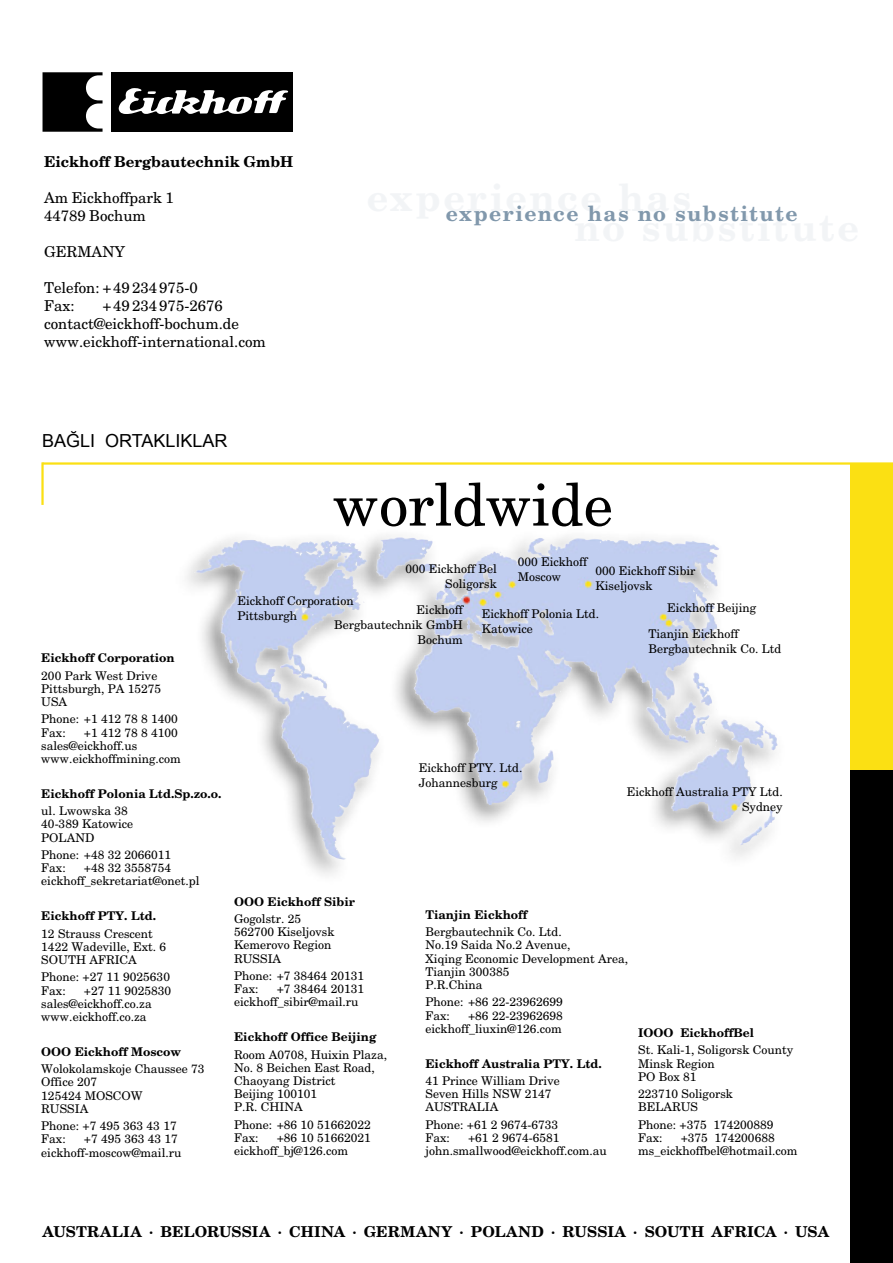
<style>
.page{position:relative;width:893px;height:1263px;background:#fff}
.page>*{position:absolute;margin:0;border:0;box-sizing:border-box;transform-origin:0 0}
.t1{font:58.5px "New Century Schlbk";color:#000}
.t2{font:700 21px "New Century Schlbk";letter-spacing:.07em;color:#8198ac}
.t3{font:18px "Arial";color:#000}
.t4{font:15px/18px "New Century Schlbk";color:#000}
.t5{font:700 15px "New Century Schlbk";color:#000}
.t6{font:12px/13.2px "New Century Schlbk";color:#000}
.t7{font:700 12px "New Century Schlbk";color:#000}
</style>
<div class="page">
<svg style="left:187px;top:535px;width:591px;height:333px"></svg>
<img style="left:376px;top:537px;width:166px;height:42px">
<div style="left:850px;top:765px;width:43px;height:498px;background:#000"></div>
<div style="left:850px;top:463px;width:43px;height:307px;background:#fbe013"></div>
<hr style="left:43px;top:462px;width:850px;height:3px;background:#fbe013">
<hr style="left:41px;top:462px;width:3px;height:43px;background:#fbe013">
<div style="left:111px;top:72px;width:182px;height:60px;background:#000"></div>
<svg style="left:43px;top:72px;width:60px;height:60px"></svg>
<svg style="left:119px;top:88px;width:169px;height:26px"></svg>
<p class="t5" style="left:44px;top:152px;width:251px">Eickhoff Bergbautechnik GmbH</p>
<p class="t4" style="left:44px;top:188px;width:131px">Am Eickhoffpark 1<br>44789 Bochum</p>
<p class="t4" style="left:44px;top:242px;width:83px">GERMANY</p>
<p class="t4" style="left:44px;top:278px;width:155px">Telefon: +49 234 975-0<br>Fax:</p>
<p class="t4" style="left:44px;top:296px;width:223px;text-indent:58px">+49 234 975-2676 contact@eickhoff-bochum.de www.eickhoff-international.com</p>
<h3 class="t3" style="left:42px;top:429px;width:187px">BAĞLI ORTAKLIKLAR</h3>
<h2 class="t2" style="left:446px;top:200px;width:353px">experience has no substitute</h2>
<h1 class="t1" style="left:333px;top:469px;width:281px">worldwide</h1>
<p class="t6" style="left:518px;top:554px;width:71px;line-height:15px">000 Eickhoff<br>Moscow</p>
<p class="t6" style="left:405px;top:561px;width:93px;line-height:15px;text-align:right">000 Eickhoff Bel<br>Soligorsk</p>
<p class="t6" style="left:595px;top:563px;width:102px;line-height:15px">000 Eickhoff Sibir<br>Kiseljovsk</p>
<p class="t7" style="left:41px;top:650px;width:135px">Eickhoff Corporation</p>
<p class="t6" style="left:41px;top:669px;width:121px">200 Park West Drive<br>Pittsburgh, PA 15275<br>USA</p>
<p class="t6" style="left:41px;top:712px;width:138px">Phone: +1 412 78 8 1400<br>Fax:</p>
<p class="t6" style="left:41px;top:726px;width:141px;text-indent:43px">+1 412 78 8 4100 sales@eickhoff.us www.eickhoffmining.com</p>
<p class="t7" style="left:41px;top:786px;width:182px">Eickhoff Polonia Ltd.Sp.zo.o.</p>
<p class="t6" style="left:41px;top:804px;width:93px">ul. Lwowska 38<br>40-389 Katowice<br>POLAND</p>
<p class="t6" style="left:41px;top:848px;width:131px">Phone: +48 32 2066011<br>Fax:</p>
<p class="t6" style="left:41px;top:861px;width:160px;text-indent:43px">+48 32 3558754 eickhoff_sekretariat@onet.pl</p>
<p class="t7" style="left:41px;top:908px;width:116px">Eickhoff PTY. Ltd.</p>
<p class="t6" style="left:41px;top:927px;width:126px">12 Strauss Crescent<br>1422 Wadeville, Ext. 6<br>SOUTH AFRICA</p>
<p class="t6" style="left:41px;top:970px;width:130px">Phone: +27 11 9025630<br>Fax:</p>
<p class="t6" style="left:41px;top:984px;width:131px;text-indent:43px">+27 11 9025830 sales@eickhoff.co.za www.eickhoff.co.za</p>
<p class="t7" style="left:41px;top:1044px;width:141px">OOO Eickhoff Moscow</p>
<p class="t6" style="left:41px;top:1062px;width:165px">Wolokolamskoje Chaussee 73<br>Office 207<br>125424 MOSCOW<br>RUSSIA</p>
<p class="t6" style="left:41px;top:1119px;width:137px">Phone: +7 495 363 43 17<br>Fax:</p>
<p class="t6" style="left:41px;top:1132px;width:142px;text-indent:43px">+7 495 363 43 17 eickhoff-moscow@mail.ru</p>
<p class="t6" style="left:237px;top:593px;width:118px;line-height:15px">Eickhoff Corporation<br>Pittsburgh</p>
<p class="t6" style="left:334px;top:602px;width:130px;line-height:15px;text-align:right">Eickhoff<br>Bergbautechnik GmbH<br>Bochum</p>
<p class="t6" style="left:482px;top:606px;width:119px;line-height:15px">Eickhoff Polonia Ltd.<br>Katowice</p>
<p class="t6" style="left:667px;top:601px;width:91px">Eickhoff Beijing</p>
<p class="t6" style="left:648px;top:626px;width:134px;line-height:15px">Tianjin Eickhoff<br>Bergbautechnik Co. Ltd</p>
<p class="t6" style="left:419px;top:760px;width:105px;line-height:15px">Eickhoff PTY. Ltd.<br>Johannesburg</p>
<p class="t6" style="left:627px;top:784px;width:158px;line-height:15px;text-align:right">Eickhoff Australia PTY Ltd.<br>Sydney</p>
<p class="t7" style="left:234px;top:894px;width:122px">OOO Eickhoff Sibir</p>
<p class="t6" style="left:234px;top:912px;width:102px">Gogolstr. 25<br>562700 Kiseljovsk<br>Kemerovo Region<br>RUSSIA</p>
<p class="t6" style="left:234px;top:969px;width:131px">Phone: +7 38464 20131<br>Fax:</p>
<p class="t6" style="left:234px;top:982px;width:131px;text-indent:43px">+7 38464 20131 eickhoff_sibir@mail.ru</p>
<p class="t7" style="left:234px;top:1029px;width:144px">Eickhoff Office Beijing</p>
<p class="t6" style="left:234px;top:1048px;width:154px">Room A0708, Huixin Plaza,<br>No. 8 Beichen East Road,<br>Chaoyang District<br>Beijing 100101<br>P.R. CHINA</p>
<p class="t6" style="left:234px;top:1118px;width:138px">Phone: +86 10 51662022<br>Fax:</p>
<p class="t6" style="left:234px;top:1131px;width:138px;text-indent:43px">+86 10 51662021 eickhoff_bj@126.com</p>
<p class="t7" style="left:425px;top:907px;width:104px">Tianjin Eickhoff</p>
<p class="t6" style="left:425px;top:925px;width:204px">Bergbautechnik Co. Ltd.<br>No.19 Saida No.2 Avenue,<br>Xiqing Economic Development Area,<br>Tianjin 300385<br>P.R.China</p>
<p class="t6" style="left:425px;top:995px;width:139px">Phone: +86 22-23962699<br>Fax:</p>
<p class="t6" style="left:425px;top:1009px;width:139px;text-align:right">+86 22-23962698 eickhoff_liuxin@126.com</p>
<p class="t7" style="left:425px;top:1056px;width:178px">Eickhoff Australia PTY. Ltd.</p>
<p class="t6" style="left:425px;top:1074px;width:136px">41 Prince William Drive<br>Seven Hills NSW 2147<br>AUSTRALIA</p>
<p class="t6" style="left:425px;top:1118px;width:134px">Phone: +61 2 9674-6733<br>Fax:</p>
<p class="t6" style="left:425px;top:1131px;width:183px;text-align:center">+61 2 9674-6581 john.smallwood@eickhoff.com.au</p>
<p class="t7" style="left:638px;top:1025px;width:117px">IOOO EickhoffBel</p>
<p class="t6" style="left:638px;top:1043px;width:157px">St. Kali-1, Soligorsk County<br>Minsk Region<br>PO Box 81</p>
<p class="t6" style="left:638px;top:1087px;width:96px">223710 Soligorsk<br>BELARUS</p>
<p class="t6" style="left:638px;top:1118px;width:137px">Phone: +375 174200889<br>Fax:</p>
<p class="t6" style="left:638px;top:1131px;width:161px;text-indent:43px">+375 174200688 ms_eickhoffbel@hotmail.com</p>
<p class="t5" style="left:43px;top:1223px;width:70px">Australia</p>
<p class="t5" style="left:149px;top:1223px;width:36px">· Belo</p>
<p class="t5" style="left:207px;top:1223px;width:36px">russia</p>
<p class="t5" style="left:278px;top:1223px;width:218px">· China · Ge rmany · Pola</p>
<p class="t5" style="left:518px;top:1223px;width:80px">nd · Russia</p>
<p class="t5" style="left:633px;top:1223px;width:60px">· South</p>
<p class="t5" style="left:711px;top:1223px;width:47px">Africa</p>
<p class="t5" style="left:784px;top:1223px;width:47px">· USA</p>
</div>
